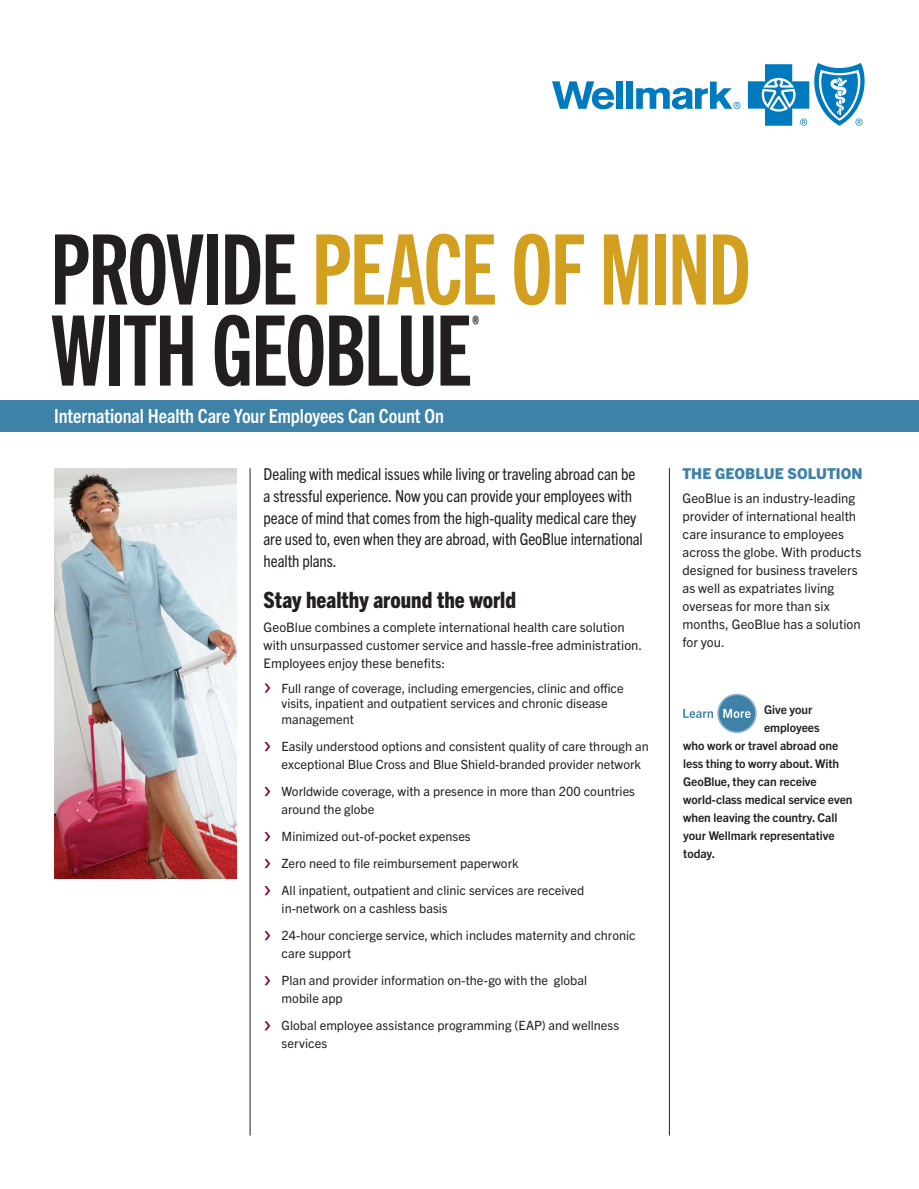
<style>
.page{position:relative;width:919px;height:1189px;background:#fff}
.page>*{position:absolute;margin:0;border:0;box-sizing:border-box;transform-origin:0 0}
.H1_Document_Title{font:97.5px/81px "Trade Gothic Next LT Pro Bd Cm";letter-spacing:-.02em;color:#231f20}
.H2_Paragraph_Heading{font:800 condensed 22.5px "Trade Gothic Next LT Pro";color:#231f20}
.P_Intro_Text{font:700 condensed 19.5px "Trade Gothic Next LT Pro";letter-spacing:-.005em;color:#fff}
.H1_Document_Title-2{font:18.3px "Trade Gothic Next LT Pro Bd Cm";color:#231f20}
.P_Lead_In_Text{font:condensed 16.5px/21.8px "Trade Gothic Next LT Pro";letter-spacing:-.005em;color:#231f20}
.P_Sidebar_Heading{font:800 15px "Trade Gothic Next LT Pro";letter-spacing:.01em;color:#3e82a7}
.P_Body_Text{font:13.2px/18px "Trade Gothic Next LT Pro";color:#231f20}
.t1{font:12.75px/18px "Trade Gothic Next LT Pro";color:#231f20}
.P_Call_Text{font:700 12px "Trade Gothic Next LT Pro";letter-spacing:-.005em;color:#231f20}
.s1{color:#d29f1e}
.s2{font-size:13.5px;color:#fff}
</style>
<div class="page">
<div style="left:626px;top:81px;width:6px;height:28px;background:#007abe"></div>
<div style="left:616px;top:81px;width:6px;height:28px;background:#007abe"></div>
<svg style="left:552px;top:81px;width:62px;height:28px"></svg>
<svg style="left:636px;top:82px;width:104px;height:27px"></svg>
<svg style="left:747px;top:63px;width:117px;height:63px"></svg>
<div style="left:0;top:400px;width:918px;height:32px;background:#3e82a7"></div>
<svg style="left:264px;top:683px;width:6px;height:9px"></svg>
<svg style="left:264px;top:742px;width:6px;height:9px"></svg>
<svg style="left:264px;top:787px;width:6px;height:9px"></svg>
<svg style="left:264px;top:832px;width:6px;height:9px"></svg>
<svg style="left:264px;top:859px;width:6px;height:9px"></svg>
<svg style="left:264px;top:886px;width:6px;height:9px"></svg>
<svg style="left:264px;top:931px;width:6px;height:9px"></svg>
<svg style="left:264px;top:976px;width:6px;height:9px"></svg>
<svg style="left:264px;top:1021px;width:6px;height:9px"></svg>
<div style="left:717px;top:694px;width:38px;height:38px;background:#3e82a7;border-radius:50%"></div>
<div style="left:716px;top:693px;width:40px;height:40px;border:2px solid #93b6cf;border-radius:50%"></div>
<svg style="left:723px;top:708px;width:27px;height:9px"></svg>
<svg style="left:683px;top:708px;width:29px;height:9px"></svg>
<img style="left:54px;top:468px;width:182px;height:410px">
<hr style="left:668px;top:468px;width:1px;height:667px;background:#231f20">
<hr style="left:249px;top:468px;width:1px;height:667px;background:#231f20">
<h1 class="H1_Document_Title" style="left:50px;top:223px;width:701px">PROVIDE <span class="s1">PEACE OF MIND<br></span>WITH GEOBLUE</h1>
<h1 class="H1_Document_Title-2" style="left:472px;top:309px;width:8px">®</h1>
<p class="P_Intro_Text" style="left:54px;top:403px;width:391px">International Health Care Your Employees Can Count On</p>
<p class="P_Lead_In_Text" style="left:263px;top:462px;width:380px">Dealing with medical issues while living or traveling abroad can be a stressful experience. Now you can provide your employees with peace of mind that comes from the high-quality medical care they are used to, even when they are abroad, with GeoBlue international health plans.</p>
<h2 class="H2_Paragraph_Heading" style="left:263px;top:584px;width:254px">Stay healthy around the world</h2>
<p class="P_Body_Text" style="left:263px;top:617px;width:380px">GeoBlue combines a complete international health care solution with unsurpassed customer service and hassle-free administration.<br>Employees enjoy these benefits:</p>
<p class="t1" style="left:281px;top:679px;width:343px;line-height:15.8px;text-indent:-18px"><span class="s2">•</span> Full range of coverage, including emergencies, clinic and office visits, inpatient and outpatient services and chronic disease management</p>
<p class="t1" style="left:281px;top:736px;width:368px;text-indent:-18px"><span class="s2">•</span> Easily understood options and consistent quality of care through an exceptional Blue Cross and Blue Shield-branded provider network</p>
<p class="t1" style="left:281px;top:781px;width:355px;text-indent:-18px"><span class="s2">•</span> Worldwide coverage, with a presence in more than 200 countries around the globe</p>
<p class="t1" style="left:263px;top:826px;width:208px"><span class="s2">•</span> Minimized out-of-pocket expenses</p>
<p class="t1" style="left:263px;top:853px;width:256px"><span class="s2">•</span> Zero need to file reimbursement paperwork</p>
<p class="t1" style="left:281px;top:880px;width:304px;text-indent:-18px"><span class="s2">•</span> All inpatient, outpatient and clinic services are received in-network on a cashless basis</p>
<p class="t1" style="left:281px;top:925px;width:355px;text-indent:-18px"><span class="s2">•</span> 24-hour concierge service, which includes maternity and chronic care support</p>
<p class="t1" style="left:281px;top:970px;width:307px;text-indent:-18px"><span class="s2">•</span> Plan and provider information on-the-go with the global mobile app</p>
<p class="t1" style="left:281px;top:1015px;width:339px;text-indent:-18px"><span class="s2">•</span> Global employee assistance programming (EAP) and wellness services</p>
<p class="P_Sidebar_Heading" style="left:682px;top:463px;width:181px">THE GEOBLUE SOLUTION</p>
<p class="P_Body_Text" style="left:682px;top:488px;width:180px">GeoBlue is an industry-leading provider of international health care insurance to employees across the globe. With products designed for business travelers as well as expatriates living overseas for more than six months, GeoBlue has a solution for you.</p>
<p class="P_Call_Text" style="left:763px;top:701px;width:50px">Give your</p>
<p class="P_Call_Text" style="left:763px;top:719px;width:57px">employees</p>
<p class="P_Call_Text" style="left:683px;top:737px;width:156px">who work or travel abroad one</p>
<p class="P_Call_Text" style="left:683px;top:755px;width:157px">less thing to worry about. With</p>
<p class="P_Call_Text" style="left:683px;top:773px;width:135px">GeoBlue, they can receive</p>
<p class="P_Call_Text" style="left:683px;top:791px;width:171px">world-class medical service even</p>
<p class="P_Call_Text" style="left:683px;top:809px;width:156px">when leaving the country. Call</p>
<p class="P_Call_Text" style="left:683px;top:827px;width:153px">your Wellmark representative</p>
<p class="P_Call_Text" style="left:683px;top:845px;width:34px">today.</p>
</div>
